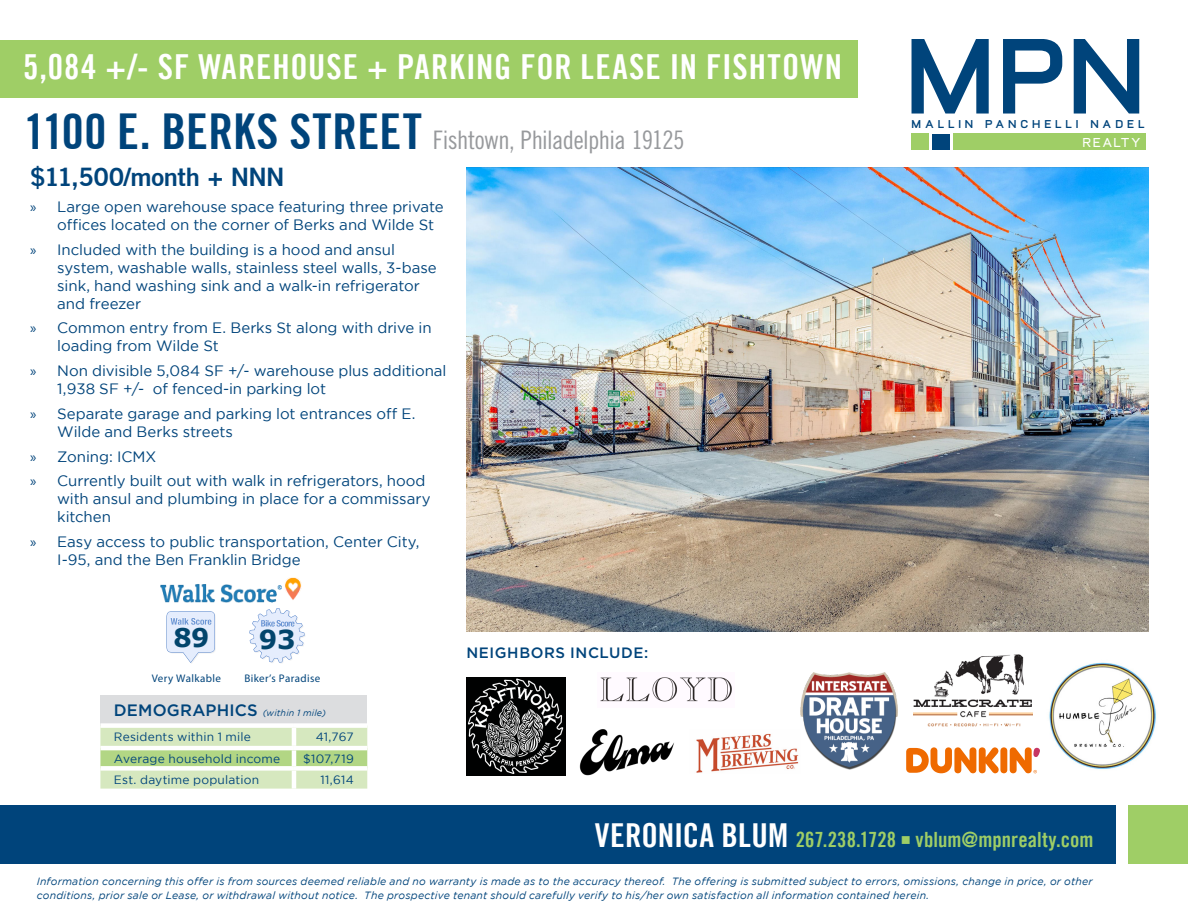
<style>
.page{position:relative;width:1188px;height:918px;background:#fff}
.page>*{position:absolute;margin:0;border:0;box-sizing:border-box;transform-origin:0 0}
.t1{font:700 106.8px "Vitro";color:#00447b}
.t2{font:34.5px "Trade Gothic Bold Cond Twenty";letter-spacing:.03em;color:#fff}
.t3{font:700 26.1px "Verdana";color:#02456c}
.t4{font:700 25.8px "Verdana";color:#02456c}
.head{font:25.5px "Trade Gothic LT Std Cn 18";letter-spacing:-.025em;color:#97999c}
.Heading_3{font:700 25.5px "Trade Gothic No.2";letter-spacing:-.015em;color:#00447b}
.Mini_HEAD_KO{font:21px "Trade Gothic Bold Cond Twenty";color:#9fce66}
.t5{font:15px/18px "Gotham";letter-spacing:-.005em;color:#00447b}
.Heading_4{font:500 15px "Gotham";letter-spacing:.04em;color:#00447b}
.t6{font:600 12.9px "Vitro";letter-spacing:.105em;color:#fff}
.Body-list__and_2_column{font:12px "Gotham";letter-spacing:.015em;color:#00447b}
.t7{font:700 11.4px "Vitro";letter-spacing:.345em;color:#00447b}
.Heading_4-2{font:11.1px "Myriad Pro";letter-spacing:.035em;color:#00447b}
.t8{font:italic 10.5px/13.5px "Gotham";letter-spacing:.02em;color:#00447b}
.Body-list__and_2_column-2{font:italic 9px "Gotham";letter-spacing:.02em;color:#00447b}
.s1{font-family:"Trade Gothic No.20";font-weight:700;font-stretch:condensed;font-size:49.5px;color:#00447b}
.s2{font-family:"Myriad Pro"}
.s3{font-weight:500;font-style:normal;font-size:16.5px}
.s4{font-size:33px;color:#fff}
</style>
<div class="page">
<div style="left:0;top:805px;width:1116px;height:58px;background:#00447b"></div>
<div style="left:1128px;top:805px;width:60px;height:58px;background:#9fce66"></div>
<div style="left:0;top:40px;width:858px;height:57px;background:#9fce66"></div>
<div style="left:953px;top:134px;width:193px;height:16px;background:#9fce66"></div>
<div style="left:932px;top:134px;width:18px;height:16px;background:#00447b"></div>
<div style="left:911px;top:134px;width:17px;height:16px;background:#9fce66"></div>
<img style="left:466px;top:167px;width:683px;height:464px">
<svg style="left:166px;top:611px;width:50px;height:52px"></svg>
<svg style="left:249px;top:608px;width:56px;height:55px"></svg>
<img style="left:160px;top:578px;width:142px;height:24px">
<div style="left:100px;top:696px;width:267px;height:30px;background:#dcdddf"></div>
<svg style="left:100px;top:728px;width:267px;height:61px;background:#cce3ae"></svg>
<div style="left:100px;top:723px;width:194px;height:5px;background:#fff"></div>
<div style="left:294px;top:723px;width:73px;height:5px;background:#fff"></div>
<div style="left:100px;top:766px;width:194px;height:5px;background:#fff"></div>
<div style="left:294px;top:766px;width:73px;height:5px;background:#fff"></div>
<hr style="left:292px;top:728px;width:4px;height:18px;background:#fff">
<hr style="left:292px;top:750px;width:4px;height:16px;background:#fff">
<hr style="left:292px;top:771px;width:4px;height:18px;background:#fff">
<hr style="left:100px;top:746px;width:194px;height:4px;background:#fff">
<hr style="left:294px;top:746px;width:73px;height:4px;background:#fff">
<img style="left:466px;top:677px;width:100px;height:98px">
<img style="left:600px;top:677px;width:132px;height:25px">
<img style="left:800px;top:672px;width:97px;height:98px">
<img style="left:914px;top:654px;width:118px;height:72px">
<div style="left:1000px;top:747px;width:7px;height:26px;background:#ef6a00;border-radius:3px"></div>
<svg style="left:906px;top:747px;width:93px;height:26px"></svg>
<svg style="left:1010px;top:747px;width:30px;height:26px"></svg>
<img style="left:1049px;top:662px;width:107px;height:107px">
<img style="left:579px;top:729px;width:95px;height:46px">
<img style="left:696px;top:733px;width:103px;height:40px">
<p class="t2" style="left:23px;top:46px;width:820px">5,084 +/- SF WAREHOUSE + PARKING FOR LEASE IN FISHTOWN</p>
<p class="head" style="left:24px;top:125px;width:662px"><span class="s1">1100 E. BERKS STREET</span> Fishtown, Philadelphia 19125</p>
<p class="Heading_3" style="left:30px;top:161px;width:256px">$11,500/month + NNN</p>
<p class="t5" style="left:57px;top:197px;width:388px;text-indent:-27px"><span class="s2">»</span> Large open warehouse space featuring three private offices located on the corner of Berks and Wilde St</p>
<p class="t5" style="left:57px;top:240px;width:381px;text-indent:-27px"><span class="s2">»</span> Included with the building is a hood and ansul system, washable walls, stainless steel walls, 3-base sink, hand washing sink and a walk-in refrigerator and freezer</p>
<p class="t5" style="left:57px;top:319px;width:376px;text-indent:-27px"><span class="s2">»</span> Common entry from E. Berks St along with drive in loading from Wilde St</p>
<p class="t5" style="left:57px;top:362px;width:391px;text-indent:-27px"><span class="s2">»</span> Non divisible 5,084 SF +/- warehouse plus additional<br>1,938 SF +/- of fenced-in parking lot</p>
<p class="t5" style="left:57px;top:404px;width:360px;text-indent:-27px"><span class="s2">»</span> Separate garage and parking lot entrances off E.<br>Wilde and Berks streets</p>
<p class="t5" style="left:30px;top:447px;width:128px"><span class="s2">»</span> Zoning: ICMX</p>
<p class="t5" style="left:57px;top:472px;width:375px;text-indent:-27px"><span class="s2">»</span> Currently built out with walk in refrigerators, hood with ansul and plumbing in place for a commissary kitchen</p>
<p class="t5" style="left:57px;top:533px;width:364px;text-indent:-27px"><span class="s2">»</span> Easy access to public transportation, Center City,<br>I-95, and the Ben Franklin Bridge</p>
<h3 class="t4" style="left:173px;top:619px;width:38px">89</h3>
<h3 class="t3" style="left:259px;top:621px;width:38px">93</h3>
<p class="Heading_4-2" style="left:152px;top:672px;width:71px">Very Walkable</p>
<p class="Heading_4-2" style="left:244px;top:672px;width:78px">Biker’s Paradise</p>
<p class="Body-list__and_2_column-2" style="left:114px;top:708px;width:214px"><span class="s3">DEMOGRAPHICS</span> (within 1 mile)</p>
<p class="Body-list__and_2_column" style="left:114px;top:730px;width:139px">Residents within 1 mile</p>
<p class="Body-list__and_2_column" style="left:316px;top:730px;width:39px">41,767</p>
<p class="Body-list__and_2_column" style="left:114px;top:752px;width:168px">Average household income</p>
<p class="Body-list__and_2_column" style="left:303px;top:752px;width:52px">$107,719</p>
<p class="Body-list__and_2_column" style="left:114px;top:773px;width:147px">Est. daytime population</p>
<p class="Body-list__and_2_column" style="left:320px;top:773px;width:35px">11,614</p>
<p class="Heading_4" style="left:466px;top:642px;width:184px">NEIGHBORS INCLUDE:</p>
<p class="t1" style="left:905px;top:13px;width:242px">MPN</p>
<p class="t7" style="left:912px;top:118px;width:234px">MALLIN PANCHELLI NADEL</p>
<p class="t6" style="left:1083px;top:135px;width:60px">REALTY</p>
<p class="Mini_HEAD_KO" style="left:595px;top:827px;width:500px"><span class="s4">VERONICA BLUM</span> 267.238.1728 ■ vblum@mpnrealty.com</p>
<p class="t8" style="left:37px;top:875px;width:1058px">Information concerning this offer is from sources deemed reliable and no warranty is made as to the accuracy thereof. The offering is submitted subject to errors, omissions, change in price, or other conditions, prior sale or Lease, or withdrawal without notice. The prospective tenant should carefully verify to his/her own satisfaction all information contained herein.</p>
</div>
